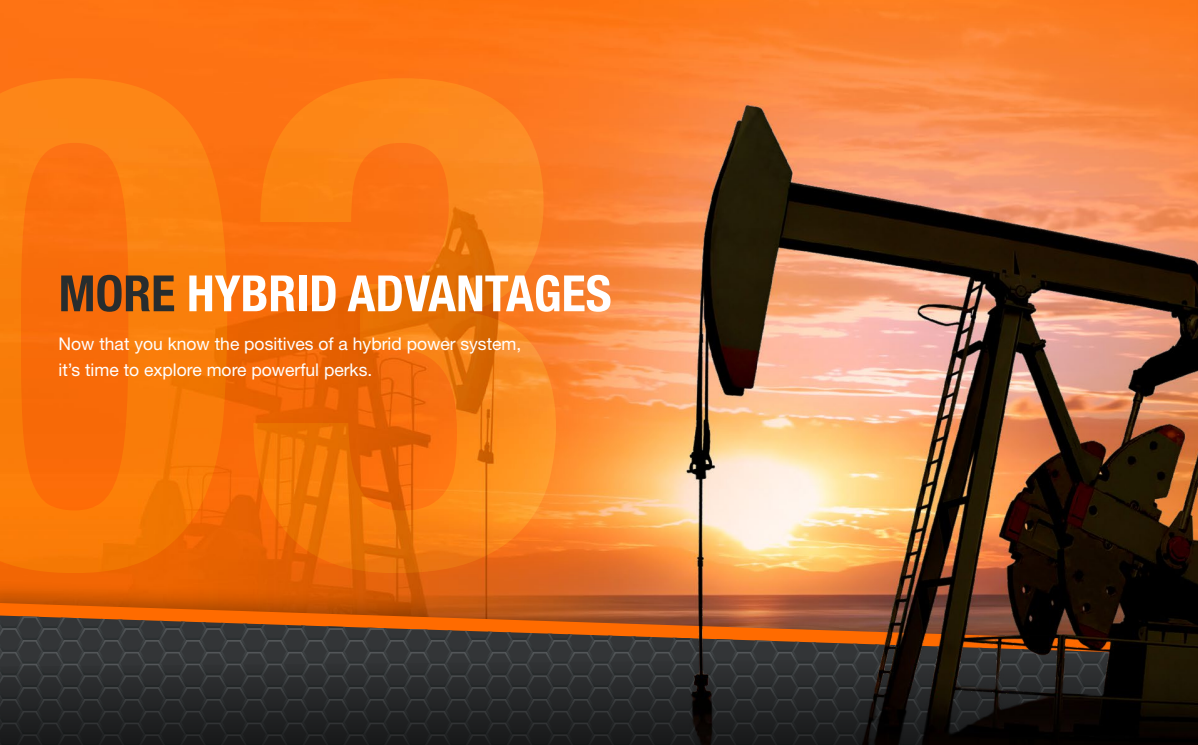
<style>
.page{position:relative;width:1198px;height:745px;background:#fff}
.page>*{position:absolute;margin:0;border:0;box-sizing:border-box;transform-origin:0 0}
.t1{font:700 condensed 687.75px "Helvetica Neue";color:#fff}
.t2{font:700 condensed 50px "Helvetica Neue";color:#fff}
.t3{font:17.5px "Helvetica Neue LT Std";color:#fff}
.s1{color:#282d2e}
</style>
<div class="page">
<img style="left:0;top:0;width:1198px;height:578px">
<div style="left:0;top:578px;width:1198px;height:166px;background:#000;opacity:.3"></div>
<svg style="left:0;top:602px;width:1198px;height:13px;background:#994817"></svg>
<svg style="left:0;top:616px;width:1198px;height:40px;background:#603c24"></svg>
<svg style="left:0;top:656px;width:1198px;height:88px;background:#222223"></svg>
<h1 class="t1" style="left:-90px;top:-251px;width:662px">03</h1>
<p class="t2" style="left:59px;top:252px;width:555px"><span class="s1">MORE</span> HYBRID ADVANTAGES</p>
<p class="t3" style="left:59px;top:333px;width:464px">Now that you know the positives of a hybrid power system,</p>
<p class="t3" style="left:59px;top:359px;width:315px">it’s time to explore more powerful perks.</p>
</div>
